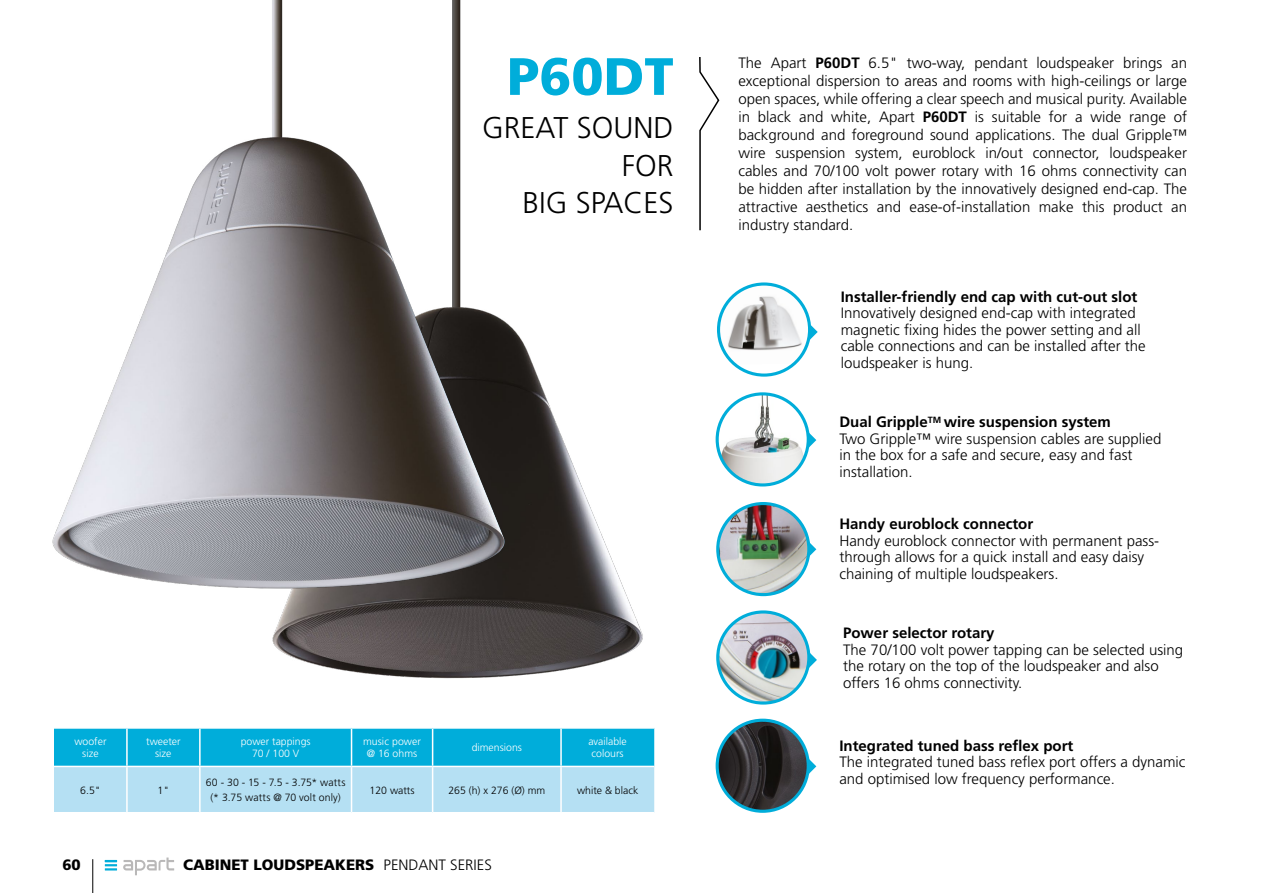
<style>
.page{position:relative;width:1263px;height:893px;background:#fff}
.page>*{position:absolute;margin:0;border:0;box-sizing:border-box;transform-origin:0 0}
.t1{font:900 52.5px "Frutiger LT Std";color:#00adda}
.t2{font:300 30px/37.5px "Frutiger LT Std";color:#000;text-align:right}
.t3{font:300 15px/16.5px "Frutiger LT Std";color:#000}
.t4{font:700 15px "Frutiger LT Std";color:#000}
.t5{font:900 15px "Frutiger LT Std";color:#000}
.t6{font:300 10.5px/14.5px "Frutiger LT Std";color:#000;text-align:center}
.t7{font:300 10.5px/12.6px "Frutiger LT Std";color:#fff;text-align:center}
.s1{font-weight:300}
.s2{font-weight:700}
</style>
<div class="page">
<svg style="left:803px;top:527px;width:13px;height:45px"></svg>
<svg style="left:802px;top:418px;width:14px;height:44px"></svg>
<img style="left:717px;top:394px;width:91px;height:91px;border-radius:46px">
<div style="left:716px;top:392px;width:94px;height:94px;border:3px solid #00adda;border-radius:50%"></div>
<svg style="left:809px;top:316px;width:9px;height:28px"></svg>
<svg style="left:718px;top:284px;width:91px;height:91px"></svg>
<img style="left:718px;top:286px;width:91px;height:78px">
<div style="left:717px;top:282px;width:94px;height:95px;border:3px solid #00adda;border-radius:50%"></div>
<svg style="left:802px;top:638px;width:15px;height:44px"></svg>
<img style="left:718px;top:612px;width:91px;height:91px;border-radius:46px">
<div style="left:716px;top:610px;width:94px;height:95px;border:3px solid #00adda;border-radius:50%"></div>
<svg style="left:802px;top:744px;width:14px;height:45px"></svg>
<img style="left:717px;top:720px;width:91px;height:91px;border-radius:46px">
<div style="left:716px;top:719px;width:94px;height:94px;border:3px solid #00adda;border-radius:50%"></div>
<img style="left:718px;top:504px;width:91px;height:91px;border-radius:46px">
<div style="left:716px;top:502px;width:94px;height:94px;border:3px solid #00adda;border-radius:50%"></div>
<svg style="left:699px;top:57px;width:21px;height:174px"></svg>
<img style="left:272px;top:341px;width:371px;height:338px">
<img style="left:52px;top:0;width:470px;height:620px">
<svg style="left:54px;top:729px;width:600px;height:83px;background:#64c9e7"></svg>
<hr style="left:126px;top:729px;width:2px;height:37px;background:#fff">
<hr style="left:199px;top:729px;width:2px;height:37px;background:#fff">
<hr style="left:351px;top:729px;width:1px;height:37px;background:#fff">
<hr style="left:432px;top:729px;width:1px;height:37px;background:#fff">
<hr style="left:560px;top:729px;width:2px;height:37px;background:#fff">
<hr style="left:126px;top:767px;width:2px;height:45px;background:#fff">
<hr style="left:199px;top:767px;width:2px;height:45px;background:#fff">
<hr style="left:351px;top:767px;width:1px;height:45px;background:#fff">
<hr style="left:432px;top:767px;width:1px;height:45px;background:#fff">
<hr style="left:560px;top:767px;width:2px;height:45px;background:#fff">
<hr style="left:54px;top:766px;width:73px;height:1px;background:#fff">
<hr style="left:127px;top:766px;width:73px;height:1px;background:#fff">
<hr style="left:200px;top:766px;width:151px;height:1px;background:#fff">
<hr style="left:351px;top:766px;width:82px;height:1px;background:#fff">
<hr style="left:433px;top:766px;width:128px;height:1px;background:#fff">
<hr style="left:561px;top:766px;width:93px;height:1px;background:#fff">
<hr style="left:92px;top:859px;width:1px;height:34px;background:#000">
<svg style="left:123px;top:857px;width:51px;height:18px"></svg>
<svg style="left:105px;top:860px;width:12px;height:10px"></svg>
<h1 class="t1" style="left:507px;top:45px;width:168px">P60DT</h1>
<h2 class="t2" style="left:482px;top:109px;width:193px">GREAT SOUND<br>FOR<br>BIG SPACES</h2>
<p class="t7" style="left:74px;top:735px;width:34px">woofer size</p>
<p class="t7" style="left:146px;top:735px;width:36px">tweeter size</p>
<p class="t7" style="left:241px;top:735px;width:72px">power tappings<br>70 / 100 V</p>
<p class="t7" style="left:363px;top:735px;width:60px">music power @ 16 ohms</p>
<p class="t7" style="left:472px;top:741px;width:52px">dimensions</p>
<p class="t7" style="left:588px;top:735px;width:40px">available colours</p>
<p class="t6" style="left:80px;top:783px;width:22px">6.5"</p>
<p class="t6" style="left:158px;top:783px;width:13px">1"</p>
<p class="t6" style="left:206px;top:775px;width:141px">60 - 30 - 15 - 7.5 - 3.75* watts (* 3.75 watts @ 70 volt only)</p>
<p class="t6" style="left:370px;top:783px;width:46px">120 watts</p>
<p class="t6" style="left:448px;top:783px;width:98px">265 (h) x 276 (Ø) mm</p>
<p class="t6" style="left:577px;top:783px;width:63px">white &amp; black</p>
<p class="t5" style="left:62px;top:856px;width:20px">60</p>
<p class="t5" style="left:183px;top:856px;width:310px">CABINET LOUDSPEAKERS <span class="s1">PENDANT SERIES</span></p>
<p class="t3" style="left:738px;top:54px;width:450px;line-height:18px;text-align:justify">The Apart <span class="s2">P60DT</span> 6.5" two-way, pendant loudspeaker brings an exceptional dispersion to areas and rooms with high-ceilings or large open spaces, while offering a clear speech and musical purity. Available in black and white, Apart <span class="s2">P60DT</span> is suitable for a wide range of background and foreground sound applications. The dual Gripple™ wire suspension system, euroblock in/out connector, loudspeaker cables and 70/100 volt power rotary with 16 ohms connectivity can be hidden after installation by the innovatively designed end-cap. The attractive aesthetics and ease-of-installation make this product an industry standard.</p>
<p class="t4" style="left:841px;top:288px;width:298px">Installer-friendly end cap with cut-out slot</p>
<p class="t3" style="left:841px;top:305px;width:307px">Innovatively designed end-cap with integrated magnetic fixing hides the power setting and all cable connections and can be installed after the loudspeaker is hung.</p>
<p class="t3" style="left:839px;top:414px;width:324px"><span class="s2">Dual Gripple</span><sup>TM</sup> <span class="s2">wire suspension system<br></span>Two Gripple™ wire suspension cables are supplied in the box for a safe and secure, easy and fast installation.</p>
<p class="t4" style="left:839px;top:515px;width:195px">Handy euroblock connector</p>
<p class="t3" style="left:839px;top:533px;width:321px">Handy euroblock connector with permanent pass&shy;through allows for a quick install and easy daisy chaining of multiple loudspeakers.</p>
<p class="t4" style="left:843px;top:624px;width:153px">Power selector rotary</p>
<p class="t3" style="left:843px;top:642px;width:342px">The 70/100 volt power tapping can be selected using the rotary on the top of the loudspeaker and also offers 16 ohms connectivity.</p>
<p class="t4" style="left:839px;top:736px;width:235px">Integrated tuned bass reflex port</p>
<p class="t3" style="left:839px;top:754px;width:348px">The integrated tuned bass reflex port offers a dynamic and optimised low frequency performance.</p>
</div>
